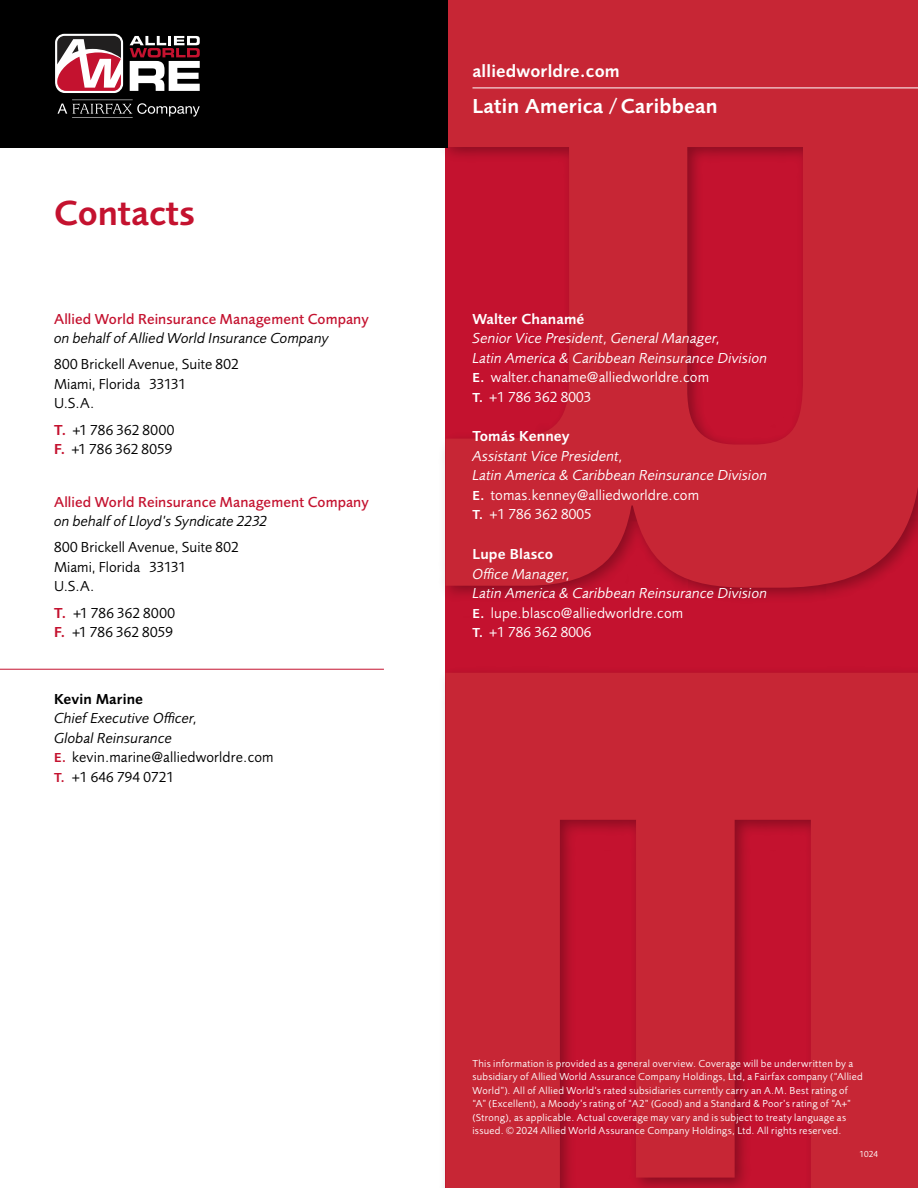
<style>
.page{position:relative;width:918px;height:1188px;background:#fff}
.page>*{position:absolute;margin:0;border:0;box-sizing:border-box;transform-origin:0 0}
.t1{font:600 36px "Foundry Sans";color:#c4122f}
.t2{font:600 21px "Foundry Sans";letter-spacing:.01em;color:#fff}
.t3{font:600 18px "Foundry Sans";letter-spacing:.01em;color:#fff}
.t4{font:italic 15px/19.5px "Foundry Sans";letter-spacing:.01em;color:#fff}
.t5{font:15px/19.5px "Foundry Sans";letter-spacing:.01em;color:#000}
.t6{font:500 15px "Foundry Sans";letter-spacing:.005em;color:#c4122f}
.t7{font:italic 15px "Foundry Sans";letter-spacing:.005em;color:#000}
.t8{font:600 15px "Foundry Sans";letter-spacing:.01em;color:#fff}
.t9{font:600 15px "Foundry Sans";letter-spacing:.01em;color:#000}
.t10{font:10.5px/13.5px "Foundry Sans";letter-spacing:.03em;color:#fff}
.t11{font:9px "Foundry Sans";color:#fff}
.s1{font-weight:600;color:#c4122f}
.s2{font-style:italic}
.s3{font-weight:600;font-size:13.5px;color:#c4122f}
.s4{font-weight:600;font-style:normal;font-size:13.5px}
.s5{font-style:normal}
</style>
<div class="page">
<div style="left:438px;top:0;width:480px;height:1188px;background:#000;opacity:.3"></div>
<svg style="left:445px;top:0;width:473px;height:588px;background:#c42033"></svg>
<svg style="left:446px;top:673px;width:472px;height:515px;background:#c42133"></svg>
<hr style="left:472px;top:88px;width:446px;height:1px;background:#fff">
<hr style="left:0;top:669px;width:384px;height:1px;background:#c4122f">
<div style="left:0;top:0;width:447px;height:147px;background:#000"></div>
<svg style="left:58px;top:100px;width:142px;height:18px"></svg>
<svg style="left:55px;top:34px;width:68px;height:59px;background:#b77c86"></svg>
<svg style="left:130px;top:36px;width:70px;height:55px"></svg>
<h1 class="t1" style="left:54px;top:193px;width:143px">Contacts</h1>
<h3 class="t6" style="left:54px;top:310px;width:316px">Allied World Reinsurance Management Company</h3>
<h3 class="t7" style="left:54px;top:330px;width:276px">on behalf of Allied World Insurance Company</h3>
<h3 class="t5" style="left:54px;top:355px;width:186px">800 Brickell Avenue, Suite 802<br>Miami, Florida 33131<br>U.S.A.</h3>
<h3 class="t5" style="left:54px;top:420px;width:122px"><span class="s1">T.</span> +1 786 362 8000<br><span class="s1">F.</span> +1 786 362 8059</h3>
<h3 class="t6" style="left:54px;top:493px;width:316px">Allied World Reinsurance Management Company</h3>
<h3 class="t7" style="left:54px;top:513px;width:215px">on behalf of Lloyd’s Syndicate 2232</h3>
<h3 class="t5" style="left:54px;top:538px;width:186px">800 Brickell Avenue, Suite 802<br>Miami, Florida 33131<br>U.S.A.</h3>
<h3 class="t5" style="left:54px;top:603px;width:123px"><span class="s1">T.</span> +1 786 362 8000<br><span class="s1">F.</span> +1 786 362 8059</h3>
<h3 class="t9" style="left:54px;top:690px;width:91px">Kevin Marine</h3>
<h3 class="t5" style="left:54px;top:709px;width:221px"><span class="s2">Chief Executive Officer,<br>Global Reinsurance<br></span><span class="s3">E.</span> kevin.marine@alliedworldre.com<br><span class="s3">T.</span> +1 646 794 0721</h3>
<h3 class="t3" style="left:472px;top:61px;width:149px">alliedworldre.com</h3>
<h2 class="t2" style="left:472px;top:94px;width:247px">Latin America / Caribbean</h2>
<h3 class="t8" style="left:472px;top:310px;width:113px">Walter Chanamé</h3>
<h3 class="t4" style="left:472px;top:329px;width:296px">Senior Vice President, General Manager,<br>Latin America &amp; Caribbean Reinsurance Division <span class="s4">E.</span> <span class="s5">walter.chaname@alliedworldre.com<br></span><span class="s4">T.</span> <span class="s5">+1 786 362 8003</span></h3>
<h3 class="t8" style="left:472px;top:428px;width:99px">Tomás Kenney</h3>
<h3 class="t4" style="left:472px;top:446px;width:296px">Assistant Vice President,<br>Latin America &amp; Caribbean Reinsurance Division<br><span class="s4">E.</span> <span class="s5">tomas.kenney@alliedworldre.com<br></span><span class="s4">T.</span> <span class="s5">+1 786 362 8005</span></h3>
<h3 class="t8" style="left:472px;top:545px;width:82px">Lupe Blasco</h3>
<h3 class="t4" style="left:472px;top:564px;width:296px">Office Manager,<br>Latin America &amp; Caribbean Reinsurance Division<br><span class="s4">E.</span> <span class="s5">lupe.blasco@alliedworldre.com<br></span><span class="s4">T.</span> <span class="s5">+1 786 362 8006</span></h3>
<p class="t10" style="left:472px;top:1056px;width:392px">This information is provided as a general overview. Coverage will be underwritten by a subsidiary of Allied World Assurance Company Holdings, Ltd, a Fairfax company (“Allied World”). All of Allied World’s rated subsidiaries currently carry an A.M. Best rating of “A” (Excellent), a Moody’s rating of “A2” (Good) and a Standard &amp; Poor’s rating of “A+” (Strong), as applicable. Actual coverage may vary and is subject to treaty language as issued. © 2024 Allied World Assurance Company Holdings, Ltd. All rights reserved.</p>
<p class="t11" style="left:860px;top:1149px;width:20px">1024</p>
</div>
